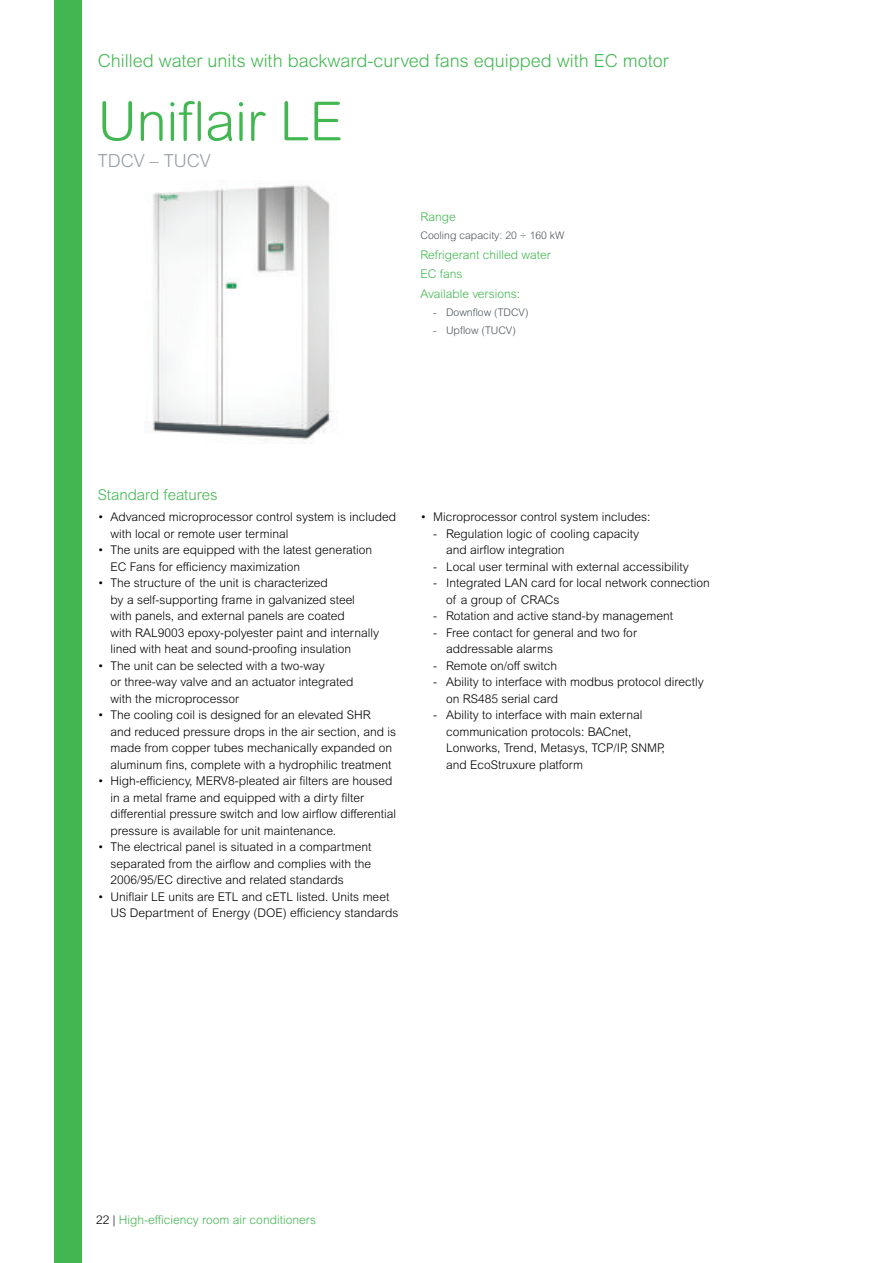
<style>
.page{position:relative;width:893px;height:1263px;background:#fff}
.page>*{position:absolute;margin:0;border:0;box-sizing:border-box;transform-origin:0 0}
.t1{font:300 54px "Arial Rounded MT Std";color:#42b751}
.t2{font:300 18px "Arial MT Std";color:#42b751}
.t3{font:300 18px "Arial MT Std";color:#959ea4}
.t4{font:300 15px "Arial MT Std";color:#42b751}
.t5{font:300 12px/16.5px "Arial MT Std";color:#000}
.t6{font:300 12px/19.5px "Arial MT Std";color:#42b751}
.t7{font:300 10.5px "Arial Rounded MT Std";color:#4d545a}
.s1{color:#000}
</style>
<div class="page">
<img style="left:146px;top:183px;width:192px;height:261px">
<div style="left:54px;top:0;width:27px;height:1263px;background:#42b751"></div>
<h2 class="t2" style="left:98px;top:51px;width:573px">Chilled water units with backward-curved fans equipped with EC motor</h2>
<h1 class="t1" style="left:98px;top:90px;width:246px">Uniflair LE</h1>
<h2 class="t3" style="left:98px;top:151px;width:115px">TDCV – TUCV</h2>
<p class="t6" style="left:420px;top:208px;width:37px">Range</p>
<p class="t7" style="left:420px;top:229px;width:145px">Cooling capacity: 20 ÷ 160 kW</p>
<p class="t6" style="left:420px;top:245px;width:132px">Refrigerant chilled water<br>EC fans<br>Available versions:</p>
<p class="t7" style="left:433px;top:306px;width:97px">- Downflow (TDCV)</p>
<p class="t7" style="left:433px;top:324px;width:84px">- Upflow (TUCV)</p>
<p class="t4" style="left:98px;top:486px;width:121px">Standard features</p>
<p class="t5" style="left:111px;top:509px;width:287px;text-indent:-13px">• Advanced microprocessor control system is included with local or remote user terminal</p>
<p class="t5" style="left:111px;top:542px;width:263px;text-indent:-13px">• The units are equipped with the latest generation<br>EC Fans for efficiency maximization</p>
<p class="t5" style="left:111px;top:575px;width:270px;text-indent:-13px">• The structure of the unit is characterized<br>by a self-supporting frame in galvanized steel with panels, and external panels are coated<br>with RAL9003 epoxy-polyester paint and internally lined with heat and sound-proofing insulation</p>
<p class="t5" style="left:111px;top:658px;width:244px;text-indent:-13px">• The unit can be selected with a two-way<br>or three-way valve and an actuator integrated with the microprocessor</p>
<p class="t5" style="left:111px;top:707px;width:287px;text-indent:-13px">• The cooling coil is designed for an elevated SHR<br>and reduced pressure drops in the air section, and is made from copper tubes mechanically expanded on aluminum fins, complete with a hydrophilic treatment</p>
<p class="t5" style="left:111px;top:773px;width:287px;text-indent:-13px">• High-efficiency, MERV8-pleated air filters are housed in a metal frame and equipped with a dirty filter differential pressure switch and low airflow differential pressure is available for unit maintenance.</p>
<p class="t5" style="left:111px;top:839px;width:262px;text-align:justify;text-indent:-13px">• The electrical panel is situated in a compartment separated from the airflow and complies with the 2006/95/EC directive and related standards</p>
<p class="t5" style="left:111px;top:889px;width:289px;text-indent:-13px">• Uniflair LE units are ETL and cETL listed. Units meet<br>US Department of Energy (DOE) efficiency standards</p>
<p class="t5" style="left:420px;top:509px;width:231px">• Microprocessor control system includes:</p>
<p class="t5" style="left:446px;top:526px;width:195px;text-indent:-13px">- Regulation logic of cooling capacity and airflow integration</p>
<p class="t5" style="left:433px;top:559px;width:257px">- Local user terminal with external accessibility</p>
<p class="t5" style="left:446px;top:575px;width:265px;text-indent:-13px">- Integrated LAN card for local network connection of a group of CRACs</p>
<p class="t5" style="left:433px;top:608px;width:241px">- Rotation and active stand-by management</p>
<p class="t5" style="left:446px;top:625px;width:192px;text-indent:-13px">- Free contact for general and two for addressable alarms</p>
<p class="t5" style="left:433px;top:658px;width:125px">- Remote on/off switch</p>
<p class="t5" style="left:446px;top:674px;width:259px;text-indent:-13px">- Ability to interface with modbus protocol directly on RS485 serial card</p>
<p class="t5" style="left:446px;top:707px;width:220px;text-indent:-13px">- Ability to interface with main external communication protocols: BACnet, Lonworks, Trend, Metasys, TCP/IP, SNMP, and EcoStruxure platform</p>
<p class="t6" style="left:96px;top:1211px;width:221px"><span class="s1">22 |</span> High-efficiency room air conditioners</p>
</div>
